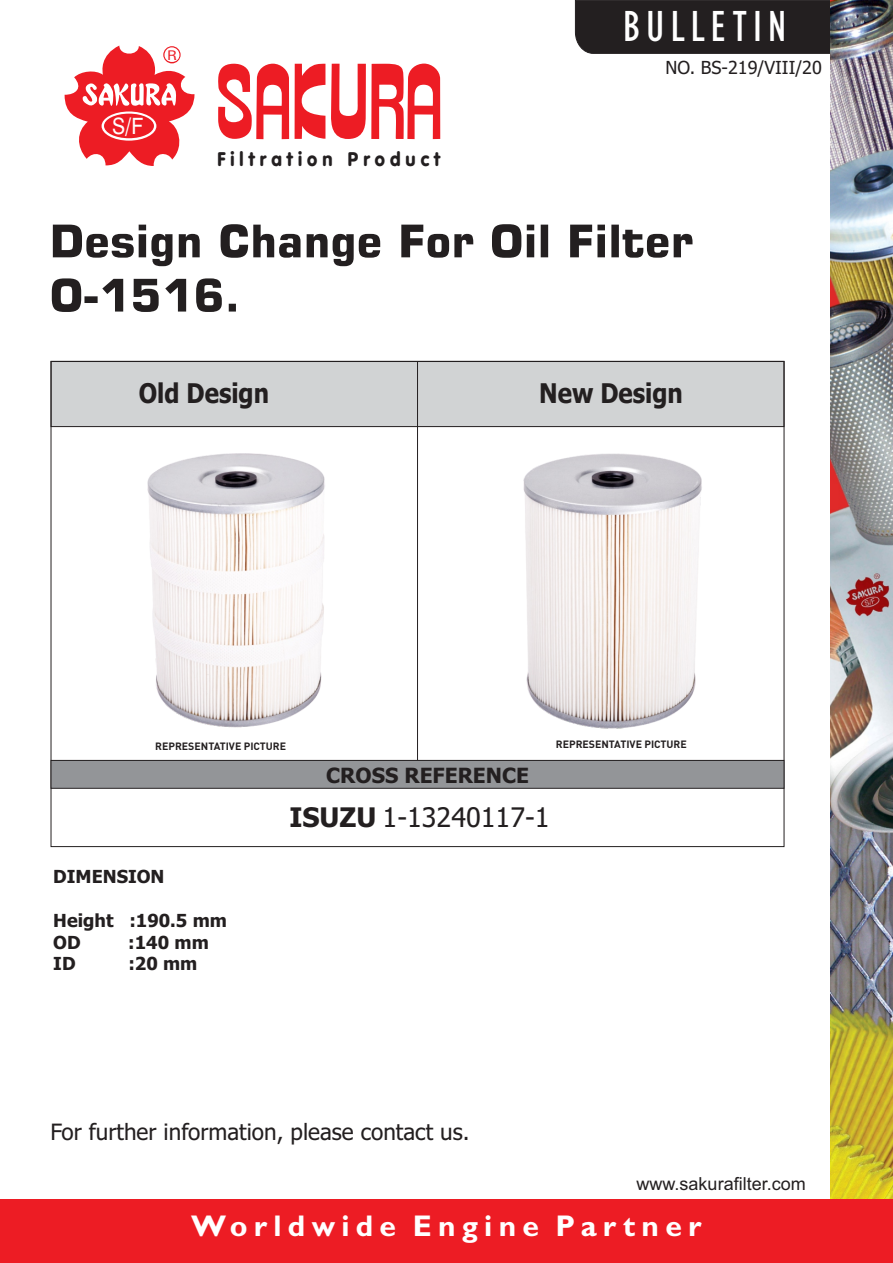
<style>
.page{position:relative;width:893px;height:1263px;background:#fff}
.page>*{position:absolute;margin:0;border:0;box-sizing:border-box;transform-origin:0 0}
.t1{font:condensed 45px "Gill Sans";letter-spacing:.135em;color:#fff}
.t2{font:700 30px "Gill Sans";letter-spacing:.21em;color:#fff}
.t3{font:700 27.15px "Tahoma";color:#231f20;scale:.88 1}
.t4{font:27px "Tahoma";color:#231f20}
.t5{font:22.5px "Tahoma";color:#231f20}
.t6{font:22.5px "Swiss 721 BT";color:#fff;scale:.9 1}
.t7{font:700 21px "Tahoma";color:#231f20}
.t8{font:900 19.5px "VAG Rounded";color:#231f20;scale:.94 1}
.t9{font:700 18px/21.8px "Tahoma";color:#231f20}
.t10{font:18px "Arial";color:#231f20}
.t11{font:18px "Tahoma";color:#231f20}
.t12{font:condensed 12.75px "Swiss 721 BT";color:#ed1c24;scale:1.28 1}
.t13{font:700 10.5px "DIN Pro";color:#231f20}
.s1{font-weight:700}
</style>
<div class="page">
<div style="left:575px;top:0;width:256px;height:54px;background:#231f20"></div>
<img style="left:831px;top:0;width:62px;height:1199px">
<svg style="left:65px;top:46px;width:130px;height:120px"></svg>
<svg style="left:295px;top:64px;width:30px;height:75px"></svg>
<svg style="left:218px;top:63px;width:71px;height:76px"></svg>
<svg style="left:331px;top:64px;width:109px;height:75px"></svg>
<div style="left:0;top:1199px;width:893px;height:64px;background:#ed1c24"></div>
<svg style="left:52px;top:224px;width:640px;height:88px"></svg>
<div style="left:53px;top:363px;width:729px;height:64px;background:#d1d3d4"></div>
<hr style="left:417px;top:361px;width:1px;height:405px;background:#231f20">
<div style="left:51px;top:760px;width:733px;height:28px;background:#939598"></div>
<div style="left:51px;top:760px;width:733px;height:28px;border:1px solid #231f20"></div>
<img style="left:523px;top:453px;width:179px;height:276px">
<img style="left:147px;top:453px;width:178px;height:275px">
<h3 class="t6" style="left:112px;top:117px;width:36px">S/F</h3>
<p class="t12" style="left:168px;top:50px;width:9px">R</p>
<h3 class="t8" style="left:217px;top:151px;width:239px">F i l t r a t i o n P r o d u c t</h3>
<h1 class="t1" style="left:623px;top:10px;width:165px">BULLETIN</h1>
<h3 class="t11" style="left:665px;top:60px;width:158px">NO. BS-219/VIII/20</h3>
<h3 class="t3" style="left:139px;top:382px;width:150px">Old Design</h3>
<h3 class="t3" style="left:539px;top:382px;width:165px">New Design</h3>
<p class="t13" style="left:155px;top:742px;width:132px">REPRESENTATIVE PICTURE</p>
<p class="t13" style="left:556px;top:740px;width:132px">REPRESENTATIVE PICTURE</p>
<h3 class="t7" style="left:326px;top:767px;width:204px">CROSS REFERENCE</h3>
<h3 class="t9" style="left:53px;top:867px;width:113px">DIMENSION</h3>
<h3 class="t9" style="left:53px;top:911px;width:175px">Height :190.5 mm<br>OD</h3>
<h3 class="t9" style="left:128px;top:933px;width:82px">:140 mm</h3>
<h3 class="t9" style="left:53px;top:954px;width:24px">ID</h3>
<h3 class="t9" style="left:128px;top:954px;width:71px">:20 mm</h3>
<h3 class="t4" style="left:289px;top:806px;width:262px"><span class="s1">ISUZU</span> 1-13240117-1</h3>
<h3 class="t5" style="left:50px;top:1122px;width:421px">For further information, please contact us.</h3>
<h3 class="t10" style="left:637px;top:1176px;width:171px">www.sakurafilter.com</h3>
<h2 class="t2" style="left:191px;top:1215px;width:512px">Worldwide Engine Partner</h2>
</div>
